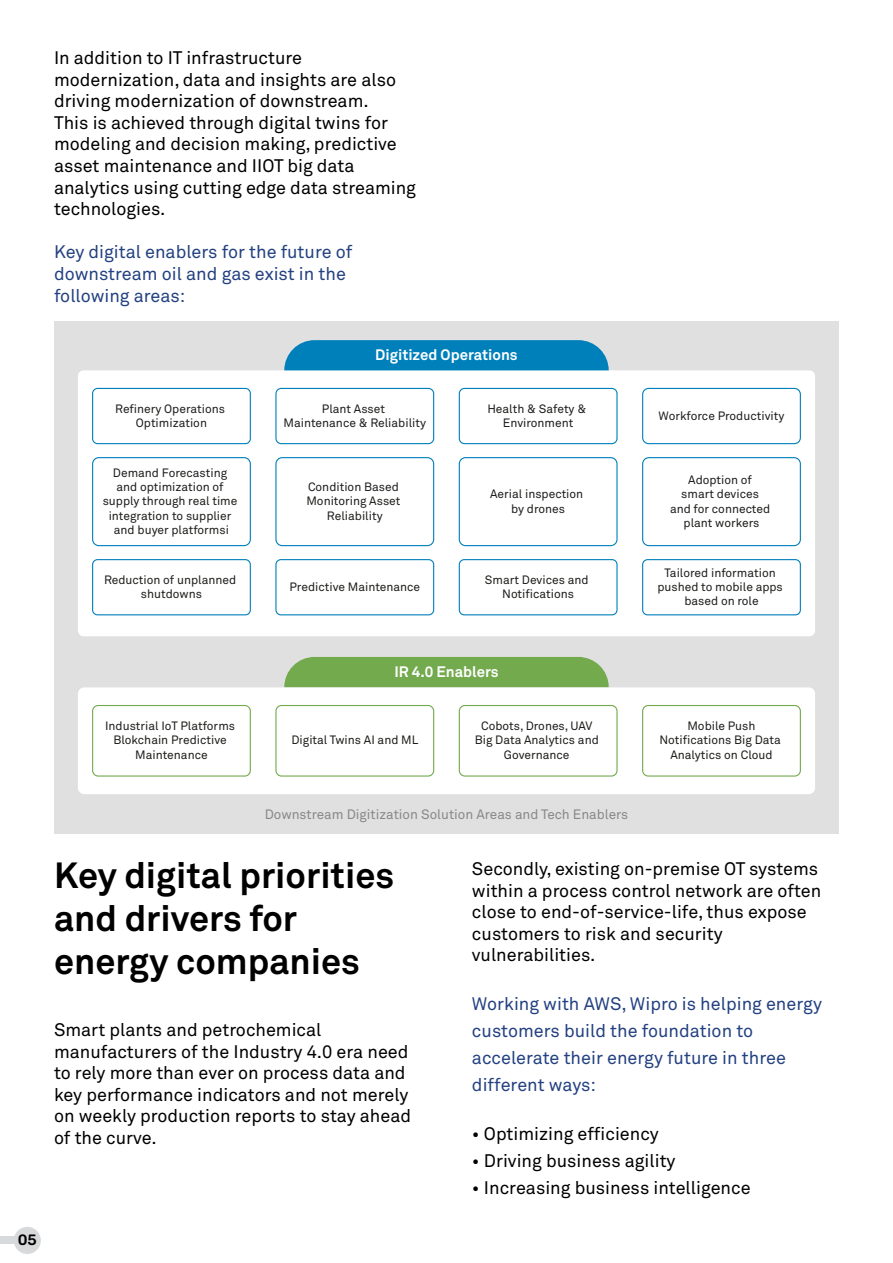
<style>
.page{position:relative;width:893px;height:1263px;background:#fff}
.page>*{position:absolute;margin:0;border:0;box-sizing:border-box;transform-origin:0 0}
.t1{font:700 36px/43.2px "Wipro Akkurat";color:#000}
.t2{font:18px/21.6px "Wipro Akkurat";color:#000}
.t3{font:18px/27px "Wipro Akkurat";color:#234181}
.t4{font:700 15px "Wipro Akkurat";color:#fff}
.t5{font:500 15px "Rubik";color:#000}
.t6{font:13.5px "Wipro Akkurat";color:#888}
.t7{font:12px/14.4px "Wipro Akkurat";color:#1d1d1b;text-align:center}
</style>
<div class="page">
<div style="left:54px;top:322px;width:785px;height:512px;background:#e0e0e0"></div>
<div style="left:0;top:1237px;width:21px;height:7px;background:#d8d9da"></div>
<div style="left:14px;top:1227px;width:27px;height:27px;background:#d8d9da;border-radius:50%"></div>
<div style="left:78px;top:370px;width:737px;height:266px;background:#fff;border-radius:6px"></div>
<div style="left:78px;top:687px;width:737px;height:107px;background:#fff;border-radius:6px"></div>
<svg style="left:284px;top:340px;width:325px;height:30px;background:#0a84bc"></svg>
<div style="left:284px;top:657px;width:325px;height:30px;background:#74aa4e"></div>
<div style="left:92px;top:705px;width:159px;height:72px;border:1px solid #74aa4e;border-radius:6px"></div>
<div style="left:275px;top:705px;width:159px;height:72px;border:1px solid #74aa4e;border-radius:6px"></div>
<div style="left:459px;top:705px;width:159px;height:72px;border:1px solid #74aa4e;border-radius:6px"></div>
<div style="left:642px;top:705px;width:159px;height:72px;border:1px solid #74aa4e;border-radius:6px"></div>
<div style="left:92px;top:388px;width:159px;height:56px;border:1px solid #0080bb;border-radius:5px"></div>
<div style="left:92px;top:457px;width:159px;height:89px;border:1px solid #0080bb;border-radius:6px"></div>
<div style="left:275px;top:388px;width:159px;height:56px;border:1px solid #0080bb;border-radius:5px"></div>
<div style="left:459px;top:388px;width:159px;height:56px;border:1px solid #0080bb;border-radius:5px"></div>
<div style="left:642px;top:388px;width:159px;height:56px;border:1px solid #0080bb;border-radius:6px"></div>
<div style="left:92px;top:559px;width:159px;height:56px;border:1px solid #0080bb;border-radius:5px"></div>
<div style="left:275px;top:559px;width:159px;height:56px;border:1px solid #0080bb;border-radius:5px"></div>
<div style="left:459px;top:559px;width:159px;height:56px;border:1px solid #0080bb;border-radius:5px"></div>
<div style="left:642px;top:559px;width:159px;height:56px;border:1px solid #0080bb;border-radius:5px"></div>
<div style="left:275px;top:457px;width:159px;height:89px;border:1px solid #0080bb;border-radius:6px"></div>
<div style="left:459px;top:457px;width:159px;height:89px;border:1px solid #0080bb;border-radius:6px"></div>
<div style="left:642px;top:457px;width:159px;height:89px;border:1px solid #0080bb;border-radius:6px"></div>
<p class="t2" style="left:54px;top:47px;width:364px">In addition to IT infrastructure modernization, data and insights are also driving modernization of downstream.<br>This is achieved through digital twins for modeling and decision making, predictive asset maintenance and IIOT big data analytics using cutting edge data streaming technologies.</p>
<p class="t3" style="left:54px;top:241px;width:300px;line-height:21.6px">Key digital enablers for the future of downstream oil and gas exist in the following areas:</p>
<p class="t7" style="left:115px;top:401px;width:111px">Refinery Operations<br>Optimization</p>
<p class="t7" style="left:103px;top:465px;width:136px">Demand Forecasting and optimization of supply through real time integration to supplier and buyer platformsi</p>
<p class="t4" style="left:375px;top:345px;width:144px">Digitized Operations</p>
<p class="t7" style="left:284px;top:401px;width:144px">Plant Asset<br>Maintenance &amp; Reliability</p>
<p class="t7" style="left:487px;top:401px;width:100px">Health &amp; Safety &amp;<br>Environment</p>
<p class="t7" style="left:659px;top:408px;width:127px">Workforce Productivity</p>
<p class="t7" style="left:306px;top:480px;width:96px">Condition Based<br>Monitoring Asset<br>Reliability</p>
<p class="t7" style="left:490px;top:487px;width:95px">Aerial inspection by drones</p>
<p class="t7" style="left:670px;top:472px;width:102px">Adoption of<br>smart devices and for connected plant workers</p>
<p class="t7" style="left:104px;top:572px;width:134px">Reduction of unplanned shutdowns</p>
<p class="t7" style="left:289px;top:579px;width:132px">Predictive Maintenance</p>
<p class="t7" style="left:485px;top:572px;width:105px">Smart Devices and<br>Notifications</p>
<p class="t7" style="left:657px;top:565px;width:127px">Tailored information pushed to mobile apps based on role</p>
<p class="t7" style="left:105px;top:719px;width:132px">Industrial IoT Platforms<br>Blokchain Predictive<br>Maintenance</p>
<p class="t4" style="left:394px;top:662px;width:106px">IR 4.0 Enablers</p>
<p class="t7" style="left:291px;top:733px;width:128px">Digital Twins AI and ML</p>
<p class="t7" style="left:475px;top:719px;width:126px">Cobots, Drones, UAV<br>Big Data Analytics and<br>Governance</p>
<p class="t7" style="left:659px;top:719px;width:123px">Mobile Push<br>Notifications Big Data<br>Analytics on Cloud</p>
<p class="t5" style="left:18px;top:1231px;width:21px">05</p>
<p class="t6" style="left:265px;top:806px;width:365px">Downstream Digitization Solution Areas and Tech Enablers</p>
<h1 class="t1" style="left:54px;top:853px;width:342px">Key digital priorities and drivers for energy companies</h1>
<p class="t2" style="left:54px;top:1019px;width:359px">Smart plants and petrochemical manufacturers of the Industry 4.0 era need to rely more than ever on process data and key performance indicators and not merely on weekly production reports to stay ahead of the curve.</p>
<p class="t2" style="left:472px;top:858px;width:351px">Secondly, existing on-premise OT systems within a process control network are often close to end-of-service-life, thus expose customers to risk and security vulnerabilities.</p>
<p class="t3" style="left:472px;top:990px;width:352px">Working with AWS, Wipro is helping energy customers build the foundation to accelerate their energy future in three different ways:</p>
<p class="t2" style="left:472px;top:1123px;width:188px">• Optimizing efficiency</p>
<p class="t2" style="left:472px;top:1150px;width:205px">• Driving business agility</p>
<p class="t2" style="left:472px;top:1177px;width:280px">• Increasing business intelligence</p>
</div>
